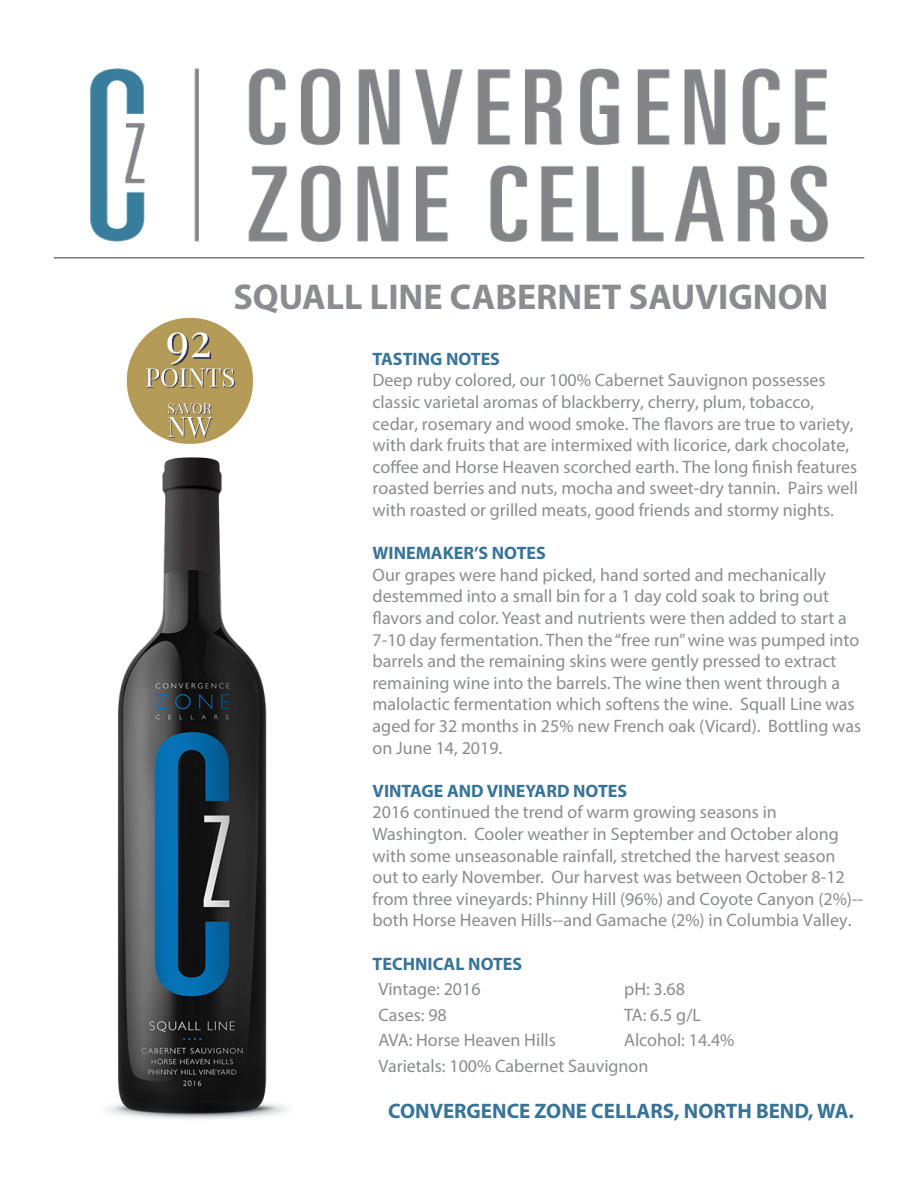
<style>
.page{position:relative;width:918px;height:1188px;background:#fff}
.page>*{position:absolute;margin:0;border:0;box-sizing:border-box;transform-origin:0 0}
.t1{font:700 36px "Myriad Pro";color:#8a8c8f}
.t2{font:700 21px "Myriad Pro";color:#387398}
.t3{font:18px/21.6px "Myriad Pro";color:#8a8c8f}
.t4{font:700 18px "Myriad Pro";color:#387398}
</style>
<div class="page">
<img style="left:90px;top:68px;width:738px;height:174px">
<hr style="left:54px;top:257px;width:810px;height:2px;background:#737373">
<img style="left:126px;top:317px;width:127px;height:127px">
<img style="left:106px;top:457px;width:182px;height:662px">
<p class="t1" style="left:234px;top:274px;width:596px">SQUALL LINE CABERNET SAUVIGNON</p>
<p class="t4" style="left:373px;top:347px;width:129px">TASTING NOTES</p>
<p class="t3" style="left:373px;top:369px;width:487px">Deep ruby colored, our 100% Cabernet Sauvignon possesses classic varietal aromas of blackberry, cherry, plum, tobacco, cedar, rosemary and wood smoke. The flavors are true to variety, with dark fruits that are intermixed with licorice, dark chocolate, coffee and Horse Heaven scorched earth. The long finish features roasted berries and nuts, mocha and sweet-dry tannin. Pairs well with roasted or grilled meats, good friends and stormy nights.</p>
<p class="t4" style="left:373px;top:541px;width:175px">WINEMAKER’S NOTES</p>
<p class="t3" style="left:373px;top:564px;width:490px">Our grapes were hand picked, hand sorted and mechanically destemmed into a small bin for a 1 day cold soak to bring out flavors and color. Yeast and nutrients were then added to start a 7-10 day fermentation. Then the “free run” wine was pumped into barrels and the remaining skins were gently pressed to extract remaining wine into the barrels. The wine then went through a malolactic fermentation which softens the wine. Squall Line was aged for 32 months in 25% new French oak (Vicard). Bottling was on June 14, 2019.</p>
<p class="t4" style="left:373px;top:779px;width:256px">VINTAGE AND VINEYARD NOTES</p>
<p class="t3" style="left:373px;top:801px;width:492px">2016 continued the trend of warm growing seasons in Washington. Cooler weather in September and October along with some unseasonable rainfall, stretched the harvest season out to early November. Our harvest was between October 8-12 from three vineyards: Phinny Hill (96%) and Coyote Canyon (2%)-- both Horse Heaven Hills--and Gamache (2%) in Columbia Valley.</p>
<p class="t4" style="left:373px;top:952px;width:151px">TECHNICAL NOTES</p>
<p class="t3" style="left:379px;top:978px;width:104px">Vintage: 2016</p>
<p class="t3" style="left:624px;top:978px;width:62px">pH: 3.68</p>
<p class="t3" style="left:379px;top:1004px;width:70px">Cases: 98</p>
<p class="t3" style="left:624px;top:1004px;width:78px">TA: 6.5 g/L</p>
<p class="t3" style="left:379px;top:1029px;width:179px">AVA: Horse Heaven Hills</p>
<p class="t3" style="left:624px;top:1029px;width:112px">Alcohol: 14.4%</p>
<p class="t3" style="left:379px;top:1055px;width:271px">Varietals: 100% Cabernet Sauvignon</p>
<p class="t2" style="left:388px;top:1098px;width:467px">CONVERGENCE ZONE CELLARS, NORTH BEND, WA.</p>
</div>
